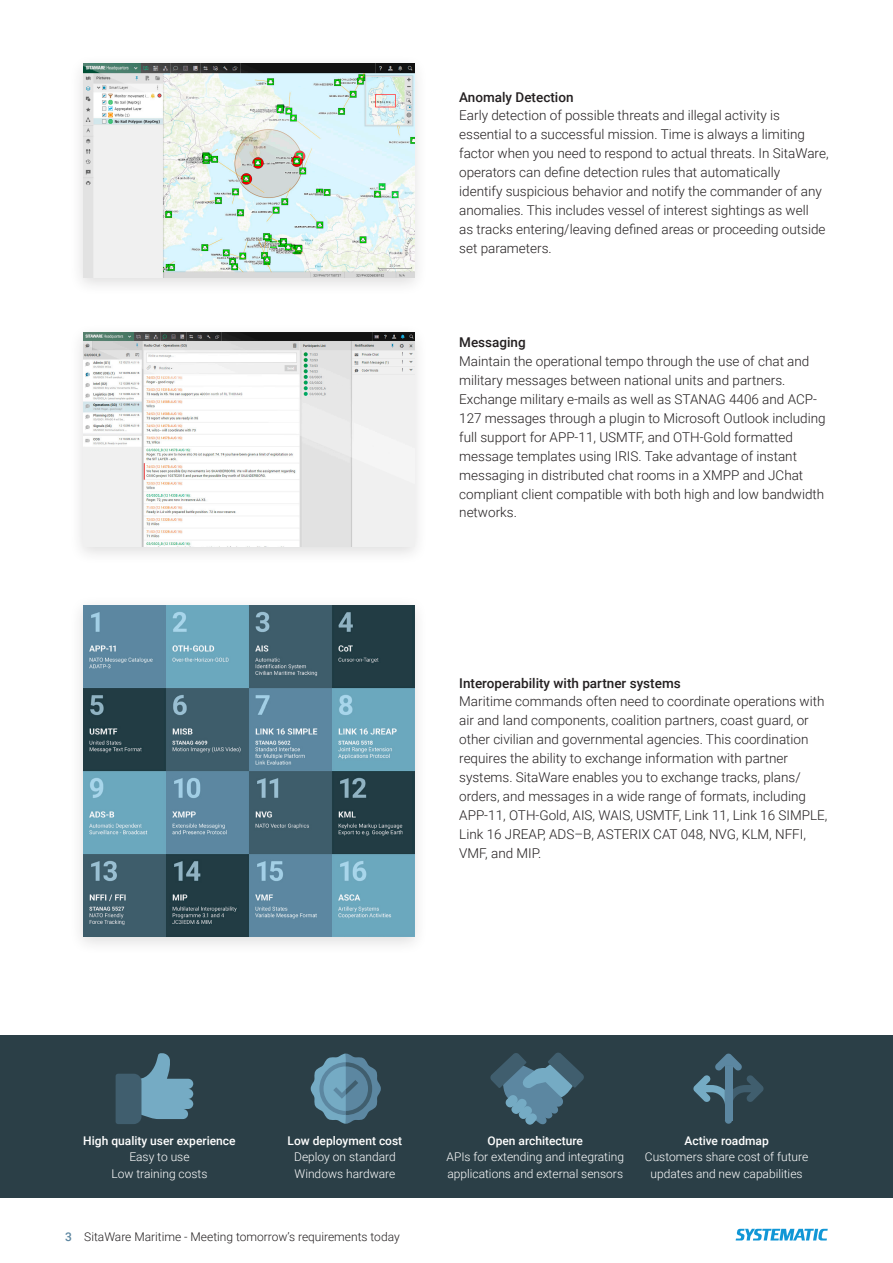
<style>
.page{position:relative;width:893px;height:1263px;background:#fff}
.page>*{position:absolute;margin:0;border:0;box-sizing:border-box;transform-origin:0 0}
.Brød{font:300 13.5px/18.9px "Roboto";color:#231f20}
.Mellemrubrik{font:500 13.5px "Roboto";color:#231f20}
.CEntreret_brød{font:300 12px/16.8px "Roboto";color:#fff;text-align:center}
.center_mellemrubrik{font:500 12px "Roboto";color:#fff}
.t1{font:300 12px "Roboto";color:#231f20}
.s1{font-weight:500;color:#5d87a1}
</style>
<div class="page">
<svg style="left:736px;top:1229px;width:92px;height:11px"></svg>
<div style="left:0;top:1035px;width:893px;height:163px;background:#2b3f47"></div>
<svg style="left:311px;top:1053px;width:70px;height:71px"></svg>
<svg style="left:725px;top:1120px;width:7px;height:4px"></svg>
<svg style="left:693px;top:1053px;width:71px;height:52px"></svg>
<div style="left:725px;top:1066px;width:7px;height:54px;background:#5c87a1"></div>
<svg style="left:490px;top:1052px;width:94px;height:73px"></svg>
<svg style="left:116px;top:1053px;width:77px;height:71px"></svg>
<div style="left:69px;top:54px;width:359px;height:242px;background:#231f20;opacity:.15"></div>
<img style="left:83px;top:64px;width:331px;height:214px">
<div style="left:69px;top:323px;width:359px;height:242px;background:#231f20;opacity:.15"></div>
<img style="left:83px;top:333px;width:331px;height:214px">
<div style="left:69px;top:595px;width:359px;height:360px;background:#231f20;opacity:.15"></div>
<img style="left:83px;top:605px;width:331px;height:331px">
<p class="Mellemrubrik" style="left:459px;top:87px;width:116px">Anomaly Detection</p>
<p class="Brød" style="left:459px;top:106px;width:371px">Early detection of possible threats and illegal activity is essential to a successful mission. Time is always a limiting factor when you need to respond to actual threats. In SitaWare, operators can define detection rules that automatically<br>identify suspicious behavior and notify the commander of any anomalies. This includes vessel of interest sightings as well<br>as tracks entering/leaving defined areas or proceeding outside set parameters.</p>
<p class="Mellemrubrik" style="left:459px;top:333px;width:68px">Messaging</p>
<p class="Brød" style="left:459px;top:351px;width:368px">Maintain the operational tempo through the use of chat and military messages between national units and partners.<br>Exchange military e-mails as well as STANAG 4406 and ACP-127 messages through a plugin to Microsoft Outlook including full support for APP-11, USMTF, and OTH-Gold formatted message templates using IRIS. Take advantage of instant messaging in distributed chat rooms in a XMPP and JChat compliant client compatible with both high and low bandwidth networks.</p>
<p class="Mellemrubrik" style="left:459px;top:673px;width:223px">Interoperability with partner systems</p>
<p class="Brød" style="left:459px;top:692px;width:370px">Maritime commands often need to coordinate operations with air and land components, coalition partners, coast guard, or other civilian and governmental agencies. This coordination requires the ability to exchange information with partner systems. SitaWare enables you to exchange tracks, plans/ orders, and messages in a wide range of formats, including APP-11, OTH-Gold, AIS, WAIS, USMTF, Link 11, Link 16 SIMPLE, Link 16 JREAP, ADS–B, ASTERIX CAT 048, NVG, KLM, NFFI, VMF, and MIP.</p>
<p class="center_mellemrubrik" style="left:83px;top:1132px;width:154px">High quality user experience</p>
<p class="CEntreret_brød" style="left:111px;top:1148px;width:98px">Easy to use<br>Low training costs</p>
<p class="center_mellemrubrik" style="left:288px;top:1132px;width:116px">Low deployment cost</p>
<p class="CEntreret_brød" style="left:294px;top:1148px;width:103px;text-align:left">Deploy on standard<br>Windows hardware</p>
<p class="t1" style="left:65px;top:1228px;width:336px"><span class="s1">3</span> SitaWare Maritime - Meeting tomorrow’s requirements today</p>
<p class="center_mellemrubrik" style="left:487px;top:1132px;width:97px">Open architecture</p>
<p class="CEntreret_brød" style="left:446px;top:1148px;width:179px;text-align:left">APIs for extending and integrating applications and external sensors</p>
<p class="center_mellemrubrik" style="left:684px;top:1132px;width:86px">Active roadmap</p>
<p class="CEntreret_brød" style="left:645px;top:1148px;width:165px">Customers share cost of future updates and new capabilities</p>
</div>
